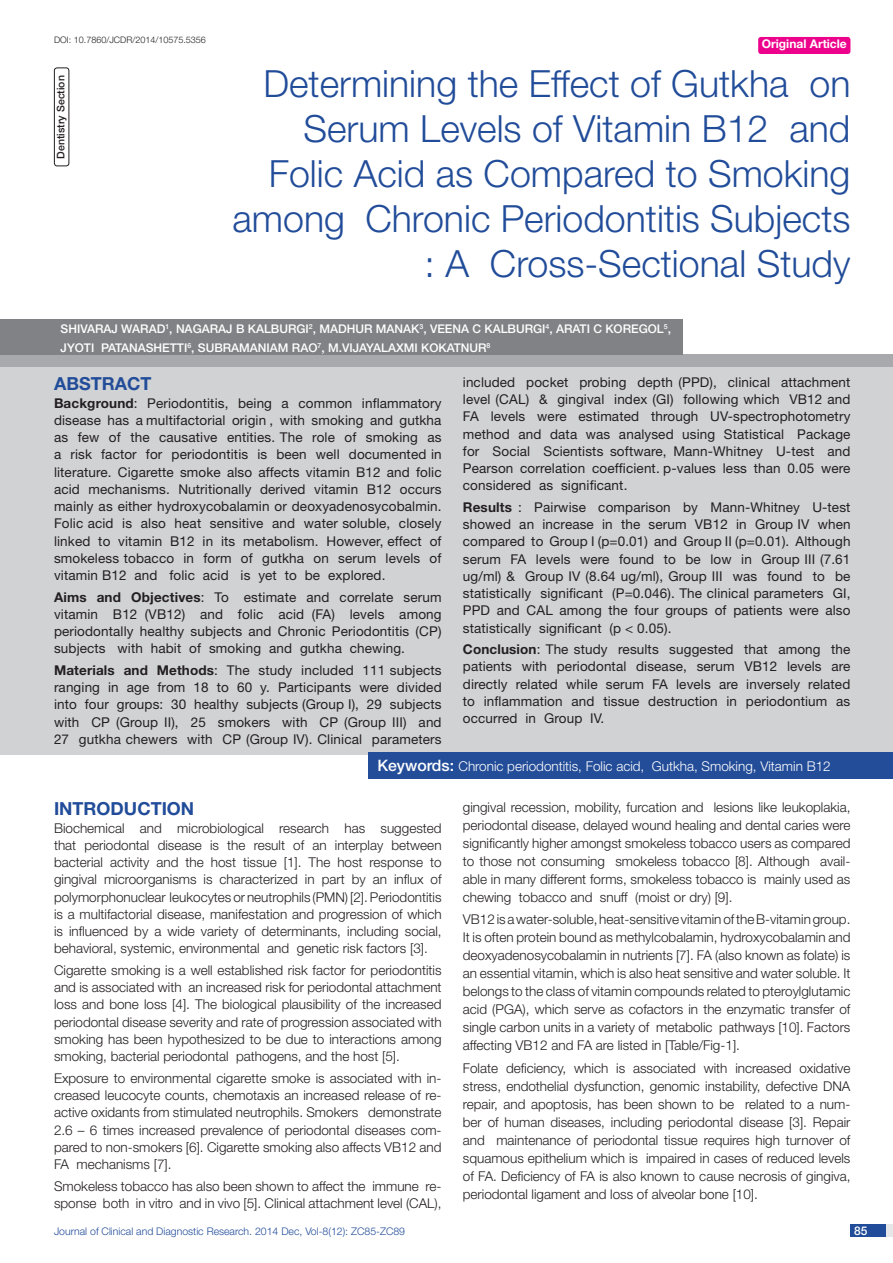
<style>
.page{position:relative;width:893px;height:1263px;background:#fff}
.page>*{position:absolute;margin:0;border:0;box-sizing:border-box;transform-origin:0 0}
.t1{font:300 37.5px/45px "Helvetica Neue";color:#214c99;text-align:right}
.Heading{font:700 18px "Helvetica Neue";color:#214c99}
.Abstract_head{font:700 18px "Helvetica Neue";color:#214c99}
.Body_text{font:300 13.5px/18px "Helvetica Neue";color:#231f20;text-align:justify}
.Body_text-2{font:13.5px/17.2px "Helvetica Neue";letter-spacing:.01em;color:#231f20;text-align:justify}
.t2{font:300 13.5px "Helvetica Neue";color:#fff}
.Author{font:500 12px/18.8px "Helvetica Neue";color:#fff}
.t3{font:700 12px "Helvetica Neue";color:#fff}
.t4{font:300 10.5px "Helvetica Neue";color:#214c99}
.t5{font:500 10.5px "Helvetica Neue";color:#231f20}
.DOI{font:300 9px "Helvetica Neue";color:#231f20}
.s1{color:#244d99}
.s2{font-weight:700}
.s3{font-weight:500;font-size:15.75px}
</style>
<div class="page">
<div style="left:850px;top:1224px;width:43px;height:13px;background:#e6e7e9"></div>
<div style="left:850px;top:1224px;width:35px;height:13px;background:#214c99"></div>
<div style="left:758px;top:37px;width:92px;height:17px;background:#ed028c;border-radius:3px"></div>
<div style="left:0;top:366px;width:893px;height:389px;background:#d1d2d4"></div>
<div style="left:0;top:355px;width:893px;height:12px;background:#a8a9ad"></div>
<div style="left:369px;top:753px;width:524px;height:26px;background:#244d99"></div>
<div style="left:0;top:320px;width:683px;height:35px;background:#808285"></div>
<div style="left:54px;top:68px;width:15px;height:98px;border:1px solid #231f20;border-radius:3px"></div>
<p class="DOI" style="left:54px;top:35px;width:153px">DOI: 10.7860/JCDR/2014/10575.5356</p>
<p class="t3" style="left:762px;top:37px;width:87px">Original Article</p>
<p class="t5" style="left:55px;top:159px;width:85px;rotate:-90deg">Dentistry Section</p>
<p class="t1" style="left:232px;top:60px;width:620px">Determining the Effect of Gutkha on<br>Serum Levels of Vitamin B12 and<br>Folic Acid as Compared to Smoking among Chronic Periodontitis Subjects : A Cross-Sectional Study</p>
<p class="Author" style="left:61px;top:319px;width:612px">SHIVARAJ WARAD<sup>1</sup>, NAGARAJ B KALBURGI<sup>2</sup>, MADHUR MANAK<sup>3</sup>, VEENA C KALBURGI<sup>4</sup>, ARATI C KOREGOL<sup>5</sup>,<br>JYOTI PATANASHETTI<sup>6</sup>, SUBRAMANIAM RAO<sup>7</sup>, M.VIJAYALAXMI KOKATNUR<sup>8</sup></p>
<p class="Abstract_head" style="left:54px;top:373px;width:99px">ABST<span class="s1">RAC</span>T</p>
<p class="Body_text-2" style="left:54px;top:394px;width:389px"><span class="s2">Background</span>: Periodontitis, being a common inflammatory disease has a multifactorial origin , with smoking and gutkha as few of the causative entities. The role of smoking as a risk factor for periodontitis is been well documented in literature. Cigarette smoke also affects vitamin B12 and folic acid mechanisms. Nutritionally derived vitamin B12 occurs mainly as either hydroxycobalamin or deoxyadenosycobalmin.<br>Folic acid is also heat sensitive and water soluble, closely linked to vitamin B12 in its metabolism. However, effect of smokeless tobacco in form of gutkha on serum levels of vitamin B12 and folic acid is yet to be explored.</p>
<p class="Body_text-2" style="left:54px;top:588px;width:389px"><span class="s2">Aims and Objectives</span>: To estimate and correlate serum vitamin B12 (VB12) and folic acid (FA) levels among periodontally healthy subjects and Chronic Periodontitis (CP) subjects with habit of smoking and gutkha chewing.</p>
<p class="Body_text-2" style="left:54px;top:661px;width:389px"><span class="s2">Materials and Methods</span>: The study included 111 subjects ranging in age from 18 to 60 y. Participants were divided into four groups: 30 healthy subjects (Group I), 29 subjects with CP (Group II), 25 smokers with CP (Group III) and 27 gutkha chewers with CP (Group IV). Clinical parameters</p>
<p class="Body_text-2" style="left:463px;top:373px;width:389px">included pocket probing depth (PPD), clinical attachment level (CAL) &amp; gingival index (GI) following which VB12 and FA levels were estimated through UV-spectrophotometry method and data was analysed using Statistical Package for Social Scientists software, Mann-Whitney U-test and Pearson correlation coefficient. p-values less than 0.05 were considered as significant.</p>
<p class="Body_text-2" style="left:463px;top:498px;width:389px"><span class="s2">Results</span> : Pairwise comparison by Mann-Whitney U-test showed an increase in the serum VB12 in Group IV when compared to Group I (p=0.01) and Group II (p=0.01). Although serum FA levels were found to be low in Group III (7.61 ug/ml) &amp; Group IV (8.64 ug/ml), Group III was found to be statistically significant (P=0.046). The clinical parameters GI, PPD and CAL among the four groups of patients were also statistically significant (p &lt; 0.05).</p>
<p class="Body_text-2" style="left:463px;top:640px;width:389px"><span class="s2">Conclusion</span>: The study results suggested that among the patients with periodontal disease, serum VB12 levels are directly related while serum FA levels are inversely related to inflammation and tissue destruction in periodontium as occurred in Group IV.</p>
<p class="t2" style="left:377px;top:758px;width:455px"><span class="s3">Keywords:</span> Chronic periodontitis, Folic acid, Gutkha, Smoking, Vitamin B12</p>
<p class="Heading" style="left:54px;top:798px;width:142px">INTRODUCTION</p>
<p class="Body_text" style="left:54px;top:819px;width:389px;line-height:17.2px">Biochemical and microbiological research has suggested that periodontal disease is the result of an interplay between bacterial activity and the host tissue [1]. The host response to gingival microorganisms is characterized in part by an influx of polymorphonuclear leukocytes or neutrophils (PMN) [2]. Periodontitis is a multifactorial disease, manifestation and progression of which is influenced by a wide variety of determinants, including social, behavioral, systemic, environmental and genetic risk factors [3].</p>
<p class="Body_text" style="left:54px;top:961px;width:389px;line-height:17.2px">Cigarette smoking is a well established risk factor for periodontitis and is associated with an increased risk for periodontal attachment loss and bone loss [4]. The biological plausibility of the increased periodontal disease severity and rate of progression associated with smoking has been hypothesized to be due to interactions among smoking, bacterial periodontal pathogens, and the host [5].</p>
<p class="Body_text" style="left:54px;top:1069px;width:389px;line-height:17.2px">Exposure to environmental cigarette smoke is associated with in&shy;creased leucocyte counts, chemotaxis an increased release of re&shy;active oxidants from stimulated neutrophils. Smokers demonstrate 2.6 – 6 times increased prevalence of periodontal diseases com&shy;pared to non-smokers [6]. Cigarette smoking also affects VB12 and FA mechanisms [7].</p>
<p class="Body_text" style="left:54px;top:1177px;width:389px;line-height:17.2px">Smokeless tobacco has also been shown to affect the immune re&shy;sponse both in vitro and in vivo [5]. Clinical attachment level (CAL),</p>
<p class="Body_text" style="left:463px;top:798px;width:389px">gingival recession, mobility, furcation and lesions like leukoplakia, periodontal disease, delayed wound healing and dental caries were significantly higher amongst smokeless tobacco users as compared to those not consuming smokeless tobacco [8]. Although avail&shy;able in many different forms, smokeless tobacco is mainly used as chewing tobacco and snuff (moist or dry) [9].</p>
<p class="Body_text" style="left:463px;top:910px;width:389px">VB12 is a water-soluble, heat-sensitive vitamin of the B-vitamin group.<br>It is often protein bound as methylcobalamin, hydroxycobalamin and deoxyadenosycobalamin in nutrients [7]. FA (also known as folate) is an essential vitamin, which is also heat sensitive and water soluble. It belongs to the class of vitamin compounds related to pteroylglutamic acid (PGA), which serve as cofactors in the enzymatic transfer of single carbon units in a variety of metabolic pathways [10]. Factors affecting VB12 and FA are listed in [Table/Fig-1].</p>
<p class="Body_text" style="left:463px;top:1058px;width:389px">Folate deficiency, which is associated with increased oxidative stress, endothelial dysfunction, genomic instability, defective DNA repair, and apoptosis, has been shown to be related to a num&shy;ber of human diseases, including periodontal disease [3]. Repair and maintenance of periodontal tissue requires high turnover of squamous epithelium which is impaired in cases of reduced levels of FA. Deficiency of FA is also known to cause necrosis of gingiva, periodontal ligament and loss of alveolar bone [10].</p>
<p class="t4" style="left:54px;top:1225px;width:353px">Journal of Clinical and Diagnostic Research. 2014 Dec, Vol-8(12): ZC85-ZC89</p>
<p class="Author" style="left:854px;top:1221px;width:15px">85</p>
</div>
